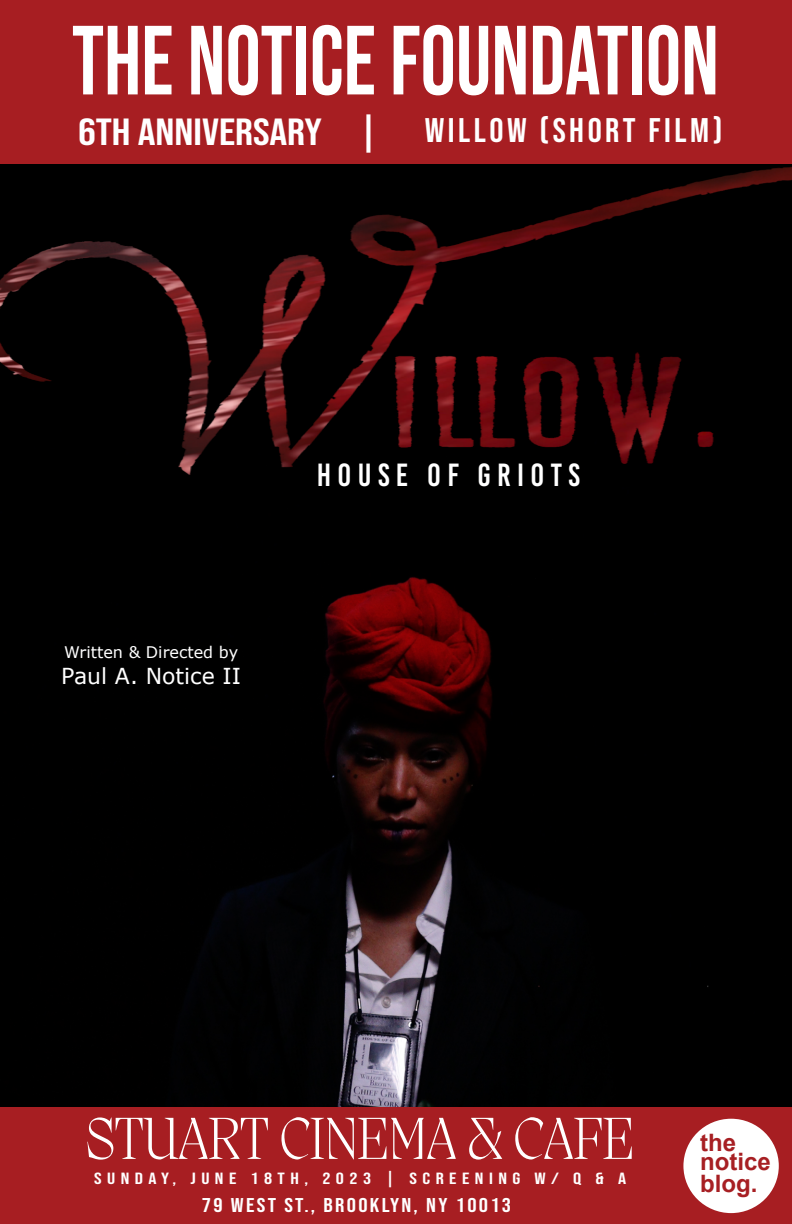
<style>
.page{position:relative;width:792px;height:1224px;background:#fff}
.page>*{position:absolute;margin:0;border:0;box-sizing:border-box;transform-origin:0 0}
.t1{font:98px "Bebas Neue";color:#fff;scale:.9 1}
.t2{font:200 60.8px "Migra";color:#fff;scale:.96 1}
.t3{font:37.6px "Bebas Neue";color:#fff;scale:1.18 1}
.t4{font:34px "Bebas Neue";letter-spacing:.1em;color:#fff;scale:1.04 1}
.t5{font:32px "Bebas Kai";letter-spacing:.2em;color:#fff}
.t6{font:700 24px "Arial";color:#a71f23}
.t7{font:22px "Verdana";color:#fff}
.t8{font:19.8px "Bebas Neue";letter-spacing:.1em;color:#fff;scale:1.16 1}
.t9{font:16.2px "Bebas Neue";letter-spacing:.27em;color:#fff;scale:1.25 1}
.t10{font:16px "Verdana";color:#fff}
</style>
<div class="page">
<div style="left:0;top:0;width:792px;height:170px;background:#a71e22"></div>
<img style="left:0;top:511px;width:792px;height:601px">
<div style="left:0;top:1108px;width:791px;height:116px;background:#a71e22"></div>
<div style="left:683px;top:1119px;width:96px;height:94px;background:#fff;border-radius:50%"></div>
<img style="left:0;top:164px;width:792px;height:347px">
<p class="t1" style="left:72px;top:5px;width:721px">THE NOTICE FOUNDATION</p>
<p class="t3" style="left:78px;top:110px;width:257px">6TH ANNIVERSARY |</p>
<p class="t4" style="left:425px;top:111px;width:288px">WILLOW (SHORT FILM)</p>
<p class="t10" style="left:64px;top:642px;width:175px">Written &amp; Directed by</p>
<p class="t7" style="left:61px;top:662px;width:181px">Paul A. Notice II</p>
<p class="t5" style="left:317px;top:458px;width:265px">HOUSE OF GRIOTS</p>
<p class="t2" style="left:86px;top:1096px;width:572px">STUART CINEMA &amp; CAFE</p>
<p class="t9" style="left:94px;top:1169px;width:427px">SUNDAY, JUNE 18TH, 2023 | SCREENING W/ Q &amp; A</p>
<p class="t8" style="left:202px;top:1193px;width:268px">79 WEST ST., BROOKLYN, NY 10013</p>
<p class="t6" style="left:700px;top:1127px;width:37px">the</p>
<p class="t6" style="left:700px;top:1146px;width:72px">notice</p>
<p class="t6" style="left:700px;top:1168px;width:59px">blog.</p>
</div>
